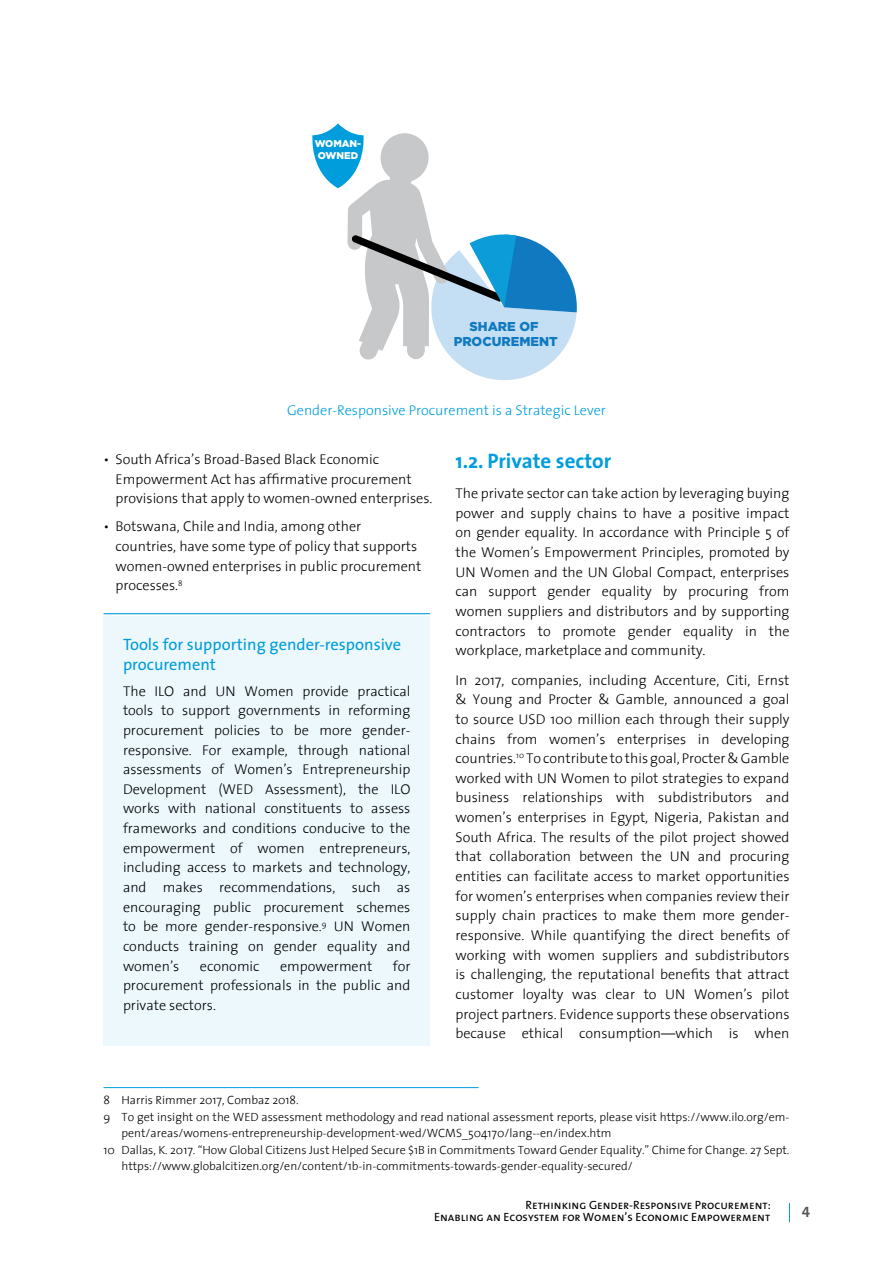
<style>
.page{position:relative;width:893px;height:1263px;background:#fff}
.page>*{position:absolute;margin:0;border:0;box-sizing:border-box;transform-origin:0 0}
.t1{font:700 21px "The Sans";color:#009ddc}
.t2{font:16.5px/19.6px "The Sans";color:#009ddc}
.t3{font:15px "The Sans Bold Caps";color:#58595b}
.t4{font:300 14.25px/19.6px "The Sans";color:#000;text-align:justify}
.t5{font:300 14.25px "The Sans";color:#009ddc}
.t6{font:900 12.9px/15.5px "Gotham";color:#1079bf;text-align:center}
.t7{font:300 12px "The Sans";color:#000}
.t8{font:12px/12px "The Sans Regular Caps";color:#000;text-align:right}
.t9{font:900 9.75px/11.7px "Gotham";color:#fff;text-align:center}
</style>
<div class="page">
<svg style="left:789px;top:1203px;width:1px;height:19px"></svg>
<hr style="left:104px;top:1087px;width:374px;height:1px;background:#009ddc">
<div style="left:104px;top:617px;width:326px;height:429px;background:#edf8fd"></div>
<hr style="left:104px;top:613px;width:326px;height:1px;background:#009ddc">
<svg style="left:312px;top:123px;width:265px;height:257px"></svg>
<p class="t9" style="left:315px;top:137px;width:48px">WOMAN-<br>OWNED</p>
<p class="t6" style="left:454px;top:318px;width:106px">SHARE OF<br>PROCUREMENT</p>
<p class="t5" style="left:287px;top:399px;width:320px">Gender-Responsive Procurement is a Strategic Lever</p>
<p class="t4" style="left:115px;top:449px;width:319px;text-align:left;text-indent:-12px">• South Africa’s Broad-Based Black Economic<br>Empowerment Act has affirmative procurement provisions that apply to women-owned enterprises.</p>
<p class="t4" style="left:115px;top:516px;width:307px;text-align:left;text-indent:-12px">• Botswana, Chile and India, among other countries, have some type of policy that supports women-owned enterprises in public procurement processes.<sup>8</sup></p>
<p class="t2" style="left:123px;top:634px;width:280px">Tools for supporting gender-responsive procurement</p>
<p class="t4" style="left:123px;top:680px;width:289px">The ILO and UN Women provide practical tools to support governments in reforming procurement policies to be more gender&shy;responsive. For example, through national assessments of Women’s Entrepreneurship Development (WED Assessment), the ILO works with national constituents to assess frameworks and conditions conducive to the empowerment of women entrepreneurs, including access to markets and technology, and makes recommendations, such as encouraging public procurement schemes to be more gender-responsive.<sup>9</sup> UN Women conducts training on gender equality and women’s</p>
<p class="t4" style="left:123px;top:955px;width:289px;text-indent:270px">for procurement professionals in the public and private sectors.</p>
<p class="t4" style="left:200px;top:955px;width:61px">economic</p>
<p class="t4" style="left:280px;top:955px;width:94px">empowerment</p>
<h1 class="t1" style="left:455px;top:443px;width:157px">1.2. Private sector</h1>
<p class="t4" style="left:455px;top:483px;width:335px">The private sector can take action by leveraging buying power and supply chains to have a positive impact on gender equality. In accordance with Principle 5 of the Women’s Empowerment Principles, promoted by UN Women and the UN Global Compact, enterprises can support gender equality by procuring from women suppliers and distributors and by supporting contractors to promote gender equality in the workplace, marketplace and community.</p>
<p class="t4" style="left:455px;top:669px;width:336px">In 2017, companies, including Accenture, Citi, Ernst &amp; Young and Procter &amp; Gamble, announced a goal to source USD 100 million each through their supply chains from women’s enterprises in developing countries.<sup>10</sup> To contribute to this goal, Procter &amp; Gamble worked with UN Women to pilot strategies to expand business relationships with subdistributors and women’s enterprises in Egypt, Nigeria, Pakistan and South Africa. The results of the pilot project showed that collaboration between the UN and procuring entities can facilitate access to market opportunities for women’s enterprises when companies review their supply chain practices to make them more gender&shy;responsive. While quantifying the direct benefits of working with women suppliers and subdistributors is challenging, the reputational benefits that attract customer loyalty was clear to UN Women’s pilot project partners. Evidence supports these observations because ethical consumption—which is when</p>
<p class="t7" style="left:104px;top:1090px;width:197px">8 Harris Rimmer 2017, Combaz 2018.</p>
<p class="t7" style="left:104px;top:1106px;width:687px">9 To get insight on the WED assessment methodology and read national assessment reports, please visit https://www.ilo.org/em-</p>
<p class="t7" style="left:122px;top:1123px;width:492px">pent/areas/womens-entrepreneurship-development-wed/WCMS_504170/lang--en/index.htm</p>
<p class="t7" style="left:104px;top:1139px;width:687px">10 Dallas, K. 2017. “How Global Citizens Just Helped Secure $1B in Commitments Toward Gender Equality.” Chime for Change. 27 Sept.</p>
<p class="t7" style="left:122px;top:1156px;width:513px">https://www.globalcitizen.org/en/content/1b-in-commitments-towards-gender-equality-secured/</p>
<p class="t8" style="left:434px;top:1199px;width:338px">Rethinking Gender-Responsive Procurement:<br>Enabling an Ecosystem for Women’s Economic Empowerment</p>
<p class="t3" style="left:802px;top:1199px;width:10px">4</p>
</div>
